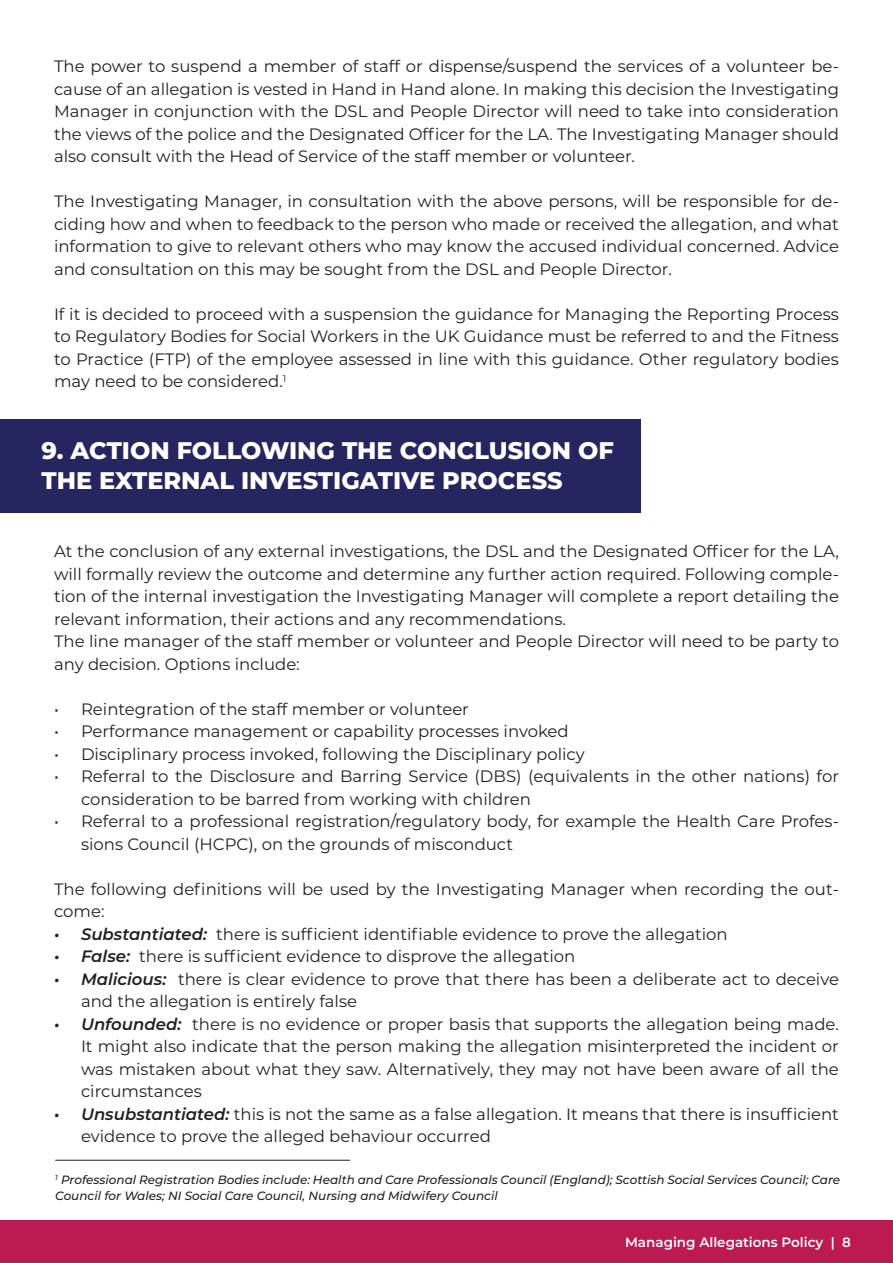
<style>
.page{position:relative;width:893px;height:1263px;background:#fff}
.page>*{position:absolute;margin:0;border:0;box-sizing:border-box;transform-origin:0 0}
.t1{font:800 24px/30px "Montserrat";color:#fff}
.t2{font:16.5px/22.5px "Montserrat";color:#231f20}
.t3{font:600 13.5px "Montserrat";color:#fff}
.t4{font:italic 500 12px/16.5px "Montserrat";color:#231f20}
.s1{font-weight:600;font-style:italic}
</style>
<div class="page">
<div style="left:0;top:1220px;width:893px;height:43px;background:#bc1a50"></div>
<div style="left:0;top:419px;width:641px;height:93px;background:#252560"></div>
<hr style="left:55px;top:1160px;width:295px;height:1px;background:#231f20">
<p class="t2" style="left:54px;top:55px;width:786px;text-align:justify">The power to suspend a member of staff or dispense/suspend the services of a volunteer be&shy;cause of an allegation is vested in Hand in Hand alone. In making this decision the Investigating Manager in conjunction with the DSL and People Director will need to take into consideration the views of the police and the Designated Officer for the LA. The Investigating Manager should also consult with the Head of Service of the staff member or volunteer.</p>
<p class="t2" style="left:54px;top:190px;width:786px;text-align:justify">The Investigating Manager, in consultation with the above persons, will be responsible for de&shy;ciding how and when to feedback to the person who made or received the allegation, and what information to give to relevant others who may know the accused individual concerned. Advice and consultation on this may be sought from the DSL and People Director.</p>
<p class="t2" style="left:54px;top:302px;width:786px;text-align:justify">If it is decided to proceed with a suspension the guidance for Managing the Reporting Process to Regulatory Bodies for Social Workers in the UK Guidance must be referred to and the Fitness to Practice (FTP) of the employee assessed in line with this guidance. Other regulatory bodies may need to be considered.<sup>1</sup></p>
<p class="t1" style="left:41px;top:434px;width:574px">9. ACTION FOLLOWING THE CONCLUSION OF<br>THE EXTERNAL INVESTIGATIVE PROCESS</p>
<p class="t2" style="left:54px;top:539px;width:786px;text-align:justify">At the conclusion of any external investigations, the DSL and the Designated Officer for the LA, will formally review the outcome and determine any further action required. Following comple&shy;tion of the internal investigation the Investigating Manager will complete a report detailing the relevant information, their actions and any recommendations.</p>
<p class="t2" style="left:54px;top:629px;width:786px">The line manager of the staff member or volunteer and People Director will need to be party to any decision. Options include:</p>
<p class="t2" style="left:54px;top:697px;width:416px">• Reintegration of the staff member or volunteer</p>
<p class="t2" style="left:54px;top:719px;width:516px">• Performance management or capability processes invoked</p>
<p class="t2" style="left:54px;top:742px;width:532px">• Disciplinary process invoked, following the Disciplinary policy</p>
<p class="t2" style="left:81px;top:764px;width:759px;text-indent:-27px">• Referral to the Disclosure and Barring Service (DBS) (equivalents in the other nations) for consideration to be barred from working with children</p>
<p class="t2" style="left:81px;top:809px;width:759px;text-indent:-27px">• Referral to a professional registration/regulatory body, for example the Health Care Profes&shy;sions Council (HCPC), on the grounds of misconduct</p>
<p class="t2" style="left:54px;top:877px;width:786px">The following definitions will be used by the Investigating Manager when recording the out&shy;come:</p>
<p class="t2" style="left:54px;top:922px;width:675px"><span class="s1">• Substantiated:</span> there is sufficient identifiable evidence to prove the allegation</p>
<p class="t2" style="left:54px;top:944px;width:523px"><span class="s1">• False:</span> there is sufficient evidence to disprove the allegation</p>
<p class="t2" style="left:81px;top:967px;width:760px;text-indent:-27px"><span class="s1">• Malicious:</span> there is clear evidence to prove that there has been a deliberate act to deceive and the allegation is entirely false</p>
<p class="t2" style="left:81px;top:1012px;width:759px;text-align:justify;text-indent:-27px"><span class="s1">• Unfounded:</span> there is no evidence or proper basis that supports the allegation being made.<br>It might also indicate that the person making the allegation misinterpreted the incident or was mistaken about what they saw. Alternatively, they may not have been aware of all the circumstances</p>
<p class="t2" style="left:81px;top:1102px;width:759px;text-indent:-27px"><span class="s1">• Unsubstantiated:</span> this is not the same as a false allegation. It means that there is insufficient evidence to prove the alleged behaviour occurred</p>
<p class="t4" style="left:55px;top:1170px;width:786px"><sup>1</sup> Professional Registration Bodies include: Health and Care Professionals Council (England); Scottish Social Services Council; Care<br>Council for Wales; NI Social Care Council, Nursing and Midwifery Council</p>
<p class="t3" style="left:625px;top:1233px;width:227px">Managing Allegations Policy | 8</p>
</div>
